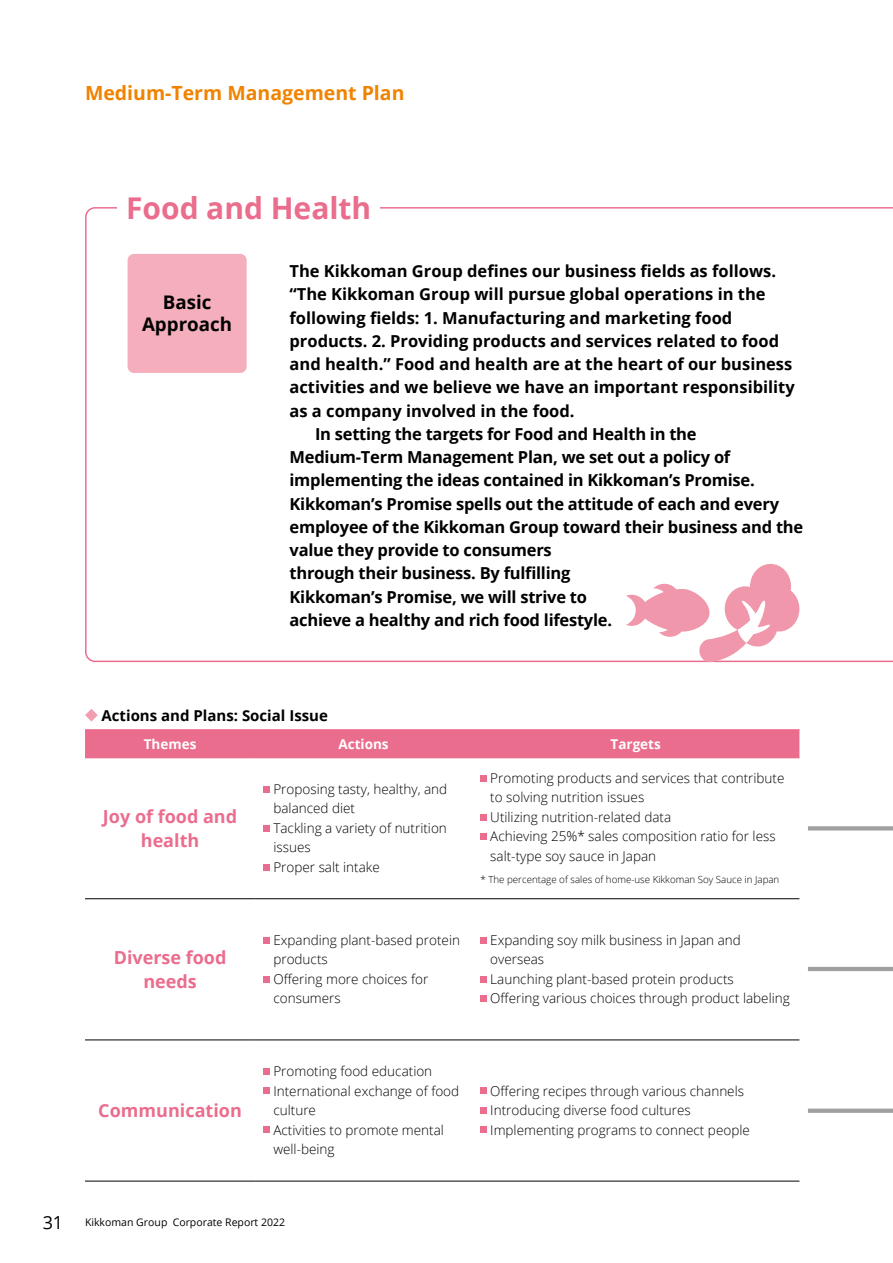
<style>
.page{position:relative;width:893px;height:1263px;background:#fff}
.page>*{position:absolute;margin:0;border:0;box-sizing:border-box;transform-origin:0 0}
.t1{font:700 30px "Open Sans";color:#eb6d8e}
.t2{font:700 19.5px "Open Sans";color:#f08300}
.t3{font:700 18.75px/22.5px "Open Sans";color:#000;text-align:center}
.t4{font:700 18px/24px "Open Sans";color:#eb6d8e;text-align:center}
.t5{font:700 16.5px "Open Sans";letter-spacing:-.015em;color:#000}
.t6{font:700 15px "Open Sans";color:#000}
.t7{font:300 13.5px/19.5px "Open Sans";color:#000}
.t8{font:700 13.5px "Open Sans";color:#fff}
.t9{font:10.5px "Open Sans";color:#000}
.t10{font:300 9.75px "Open Sans";color:#000}
.s1{font-size:18px}
</style>
<div class="page">
<svg style="left:85px;top:207px;width:806px;height:456px"></svg>
<svg style="left:626px;top:564px;width:173px;height:98px"></svg>
<div style="left:85px;top:731px;width:714px;height:26px;background:#eb6d8e"></div>
<hr style="left:85px;top:898px;width:170px;height:1px;background:#000">
<hr style="left:255px;top:898px;width:217px;height:1px;background:#000">
<hr style="left:472px;top:898px;width:327px;height:1px;background:#000">
<hr style="left:85px;top:1040px;width:170px;height:1px;background:#000">
<hr style="left:255px;top:1040px;width:217px;height:1px;background:#000">
<hr style="left:472px;top:1040px;width:327px;height:1px;background:#000">
<hr style="left:85px;top:1181px;width:170px;height:1px;background:#000">
<hr style="left:255px;top:1181px;width:217px;height:1px;background:#000">
<hr style="left:472px;top:1181px;width:327px;height:1px;background:#000">
<hr style="left:85px;top:729px;width:170px;height:2px;background:#eb6d8e">
<hr style="left:255px;top:729px;width:217px;height:2px;background:#eb6d8e">
<hr style="left:472px;top:729px;width:327px;height:2px;background:#eb6d8e">
<hr style="left:85px;top:757px;width:170px;height:1px;background:#eb6d8e">
<hr style="left:255px;top:757px;width:217px;height:1px;background:#eb6d8e">
<hr style="left:472px;top:757px;width:327px;height:1px;background:#eb6d8e">
<svg style="left:264px;top:786px;width:6px;height:6px"></svg>
<svg style="left:264px;top:825px;width:6px;height:6px"></svg>
<svg style="left:264px;top:864px;width:6px;height:6px"></svg>
<div style="left:480px;top:775px;width:7px;height:6px;background:#eb6d8e"></div>
<div style="left:480px;top:814px;width:7px;height:6px;background:#eb6d8e"></div>
<div style="left:480px;top:833px;width:7px;height:7px;background:#eb6d8e"></div>
<svg style="left:264px;top:937px;width:6px;height:6px"></svg>
<svg style="left:264px;top:976px;width:6px;height:6px"></svg>
<div style="left:480px;top:937px;width:7px;height:6px;background:#eb6d8e"></div>
<div style="left:480px;top:976px;width:7px;height:6px;background:#eb6d8e"></div>
<div style="left:480px;top:995px;width:7px;height:7px;background:#eb6d8e"></div>
<div style="left:264px;top:1068px;width:6px;height:7px;background:#eb6d8e"></div>
<svg style="left:264px;top:1088px;width:6px;height:6px"></svg>
<svg style="left:264px;top:1127px;width:6px;height:6px"></svg>
<div style="left:480px;top:1088px;width:7px;height:6px;background:#eb6d8e"></div>
<div style="left:480px;top:1107px;width:7px;height:7px;background:#eb6d8e"></div>
<div style="left:480px;top:1127px;width:7px;height:6px;background:#eb6d8e"></div>
<div style="left:128px;top:254px;width:119px;height:119px;background:#f4aebc;border-radius:6px"></div>
<svg style="left:808px;top:826px;width:85px;height:4px"></svg>
<hr style="left:808px;top:967px;width:85px;height:4px;background:#9fa0a0">
<div style="left:808px;top:1108px;width:85px;height:5px;background:#9fa0a0"></div>
<div style="left:118px;top:196px;width:262px;height:23px;background:#fff"></div>
<svg style="left:85px;top:709px;width:13px;height:12px"></svg>
<p class="t2" style="left:85px;top:79px;width:321px">Medium-Term Management Plan</p>
<h1 class="t1" style="left:126px;top:186px;width:247px">Food and Health</h1>
<p class="t3" style="left:142px;top:290px;width:92px">Basic<br>Approach</p>
<p class="t5" style="left:290px;top:259px;width:488px">The Kikkoman Group defines our business fields as follows.</p>
<p class="t5" style="left:290px;top:283px;width:478px">“The Kikkoman Group will pursue global operations in the</p>
<p class="t5" style="left:290px;top:306px;width:444px">following fields: 1. Manufacturing and marketing food</p>
<p class="t5" style="left:290px;top:329px;width:491px">products. 2. Providing products and services related to food</p>
<p class="t5" style="left:290px;top:352px;width:504px">and health.” Food and health are at the heart of our business</p>
<p class="t5" style="left:290px;top:376px;width:507px">activities and we believe we have an important responsibility</p>
<p class="t5" style="left:290px;top:399px;width:287px">as a company involved in the food.</p>
<p class="t5" style="left:315px;top:422px;width:383px">In setting the targets for Food and Health in the</p>
<p class="t5" style="left:290px;top:445px;width:442px">Medium-Term Management Plan, we set out a policy of</p>
<p class="t5" style="left:290px;top:469px;width:467px">implementing the ideas contained in Kikkoman’s Promise.</p>
<p class="t5" style="left:290px;top:492px;width:491px">Kikkoman’s Promise spells out the attitude of each and every</p>
<p class="t5" style="left:290px;top:515px;width:515px">employee of the Kikkoman Group toward their business and the</p>
<p class="t5" style="left:290px;top:538px;width:264px">value they provide to consumers</p>
<p class="t5" style="left:290px;top:562px;width:282px">through their business. By fulfilling</p>
<p class="t5" style="left:290px;top:585px;width:299px">Kikkoman’s Promise, we will strive to</p>
<p class="t5" style="left:290px;top:608px;width:324px">achieve a healthy and rich food lifestyle.</p>
<p class="t6" style="left:102px;top:705px;width:228px">Actions and Plans: Social Issue</p>
<p class="t8" style="left:144px;top:734px;width:54px">Themes</p>
<p class="t8" style="left:338px;top:734px;width:52px">Actions</p>
<p class="t8" style="left:611px;top:734px;width:52px">Targets</p>
<p class="t4" style="left:103px;top:803px;width:136px">Joy of food and health</p>
<p class="t4" style="left:114px;top:945px;width:114px">Diverse food needs</p>
<p class="t4" style="left:98px;top:1098px;width:145px">Communication</p>
<p class="t7" style="left:273px;top:779px;width:175px">Proposing tasty, healthy, and balanced diet<br>Tackling a variety of nutrition issues<br>Proper salt intake</p>
<p class="t7" style="left:490px;top:768px;width:296px">Promoting products and services that contribute to solving nutrition issues<br>Utilizing nutrition-related data<br>Achieving 25%* sales composition ratio for less salt-type soy sauce in Japan</p>
<p class="t10" style="left:480px;top:873px;width:300px">* The percentage of sales of home-use Kikkoman Soy Sauce in Japan</p>
<p class="t7" style="left:273px;top:930px;width:188px">Expanding plant-based protein products<br>Offering more choices for consumers</p>
<p class="t7" style="left:490px;top:930px;width:301px">Expanding soy milk business in Japan and overseas<br>Launching plant-based protein products<br>Offering various choices through product labeling</p>
<p class="t7" style="left:273px;top:1061px;width:187px">Promoting food education<br>International exchange of food culture<br>Activities to promote mental well-being</p>
<p class="t7" style="left:490px;top:1081px;width:261px">Offering recipes through various channels<br>Introducing diverse food cultures<br>Implementing programs to connect people</p>
<p class="t9" style="left:43px;top:1215px;width:244px"><span class="s1">31</span> Kikkoman Group Corporate Report 2022</p>
</div>
